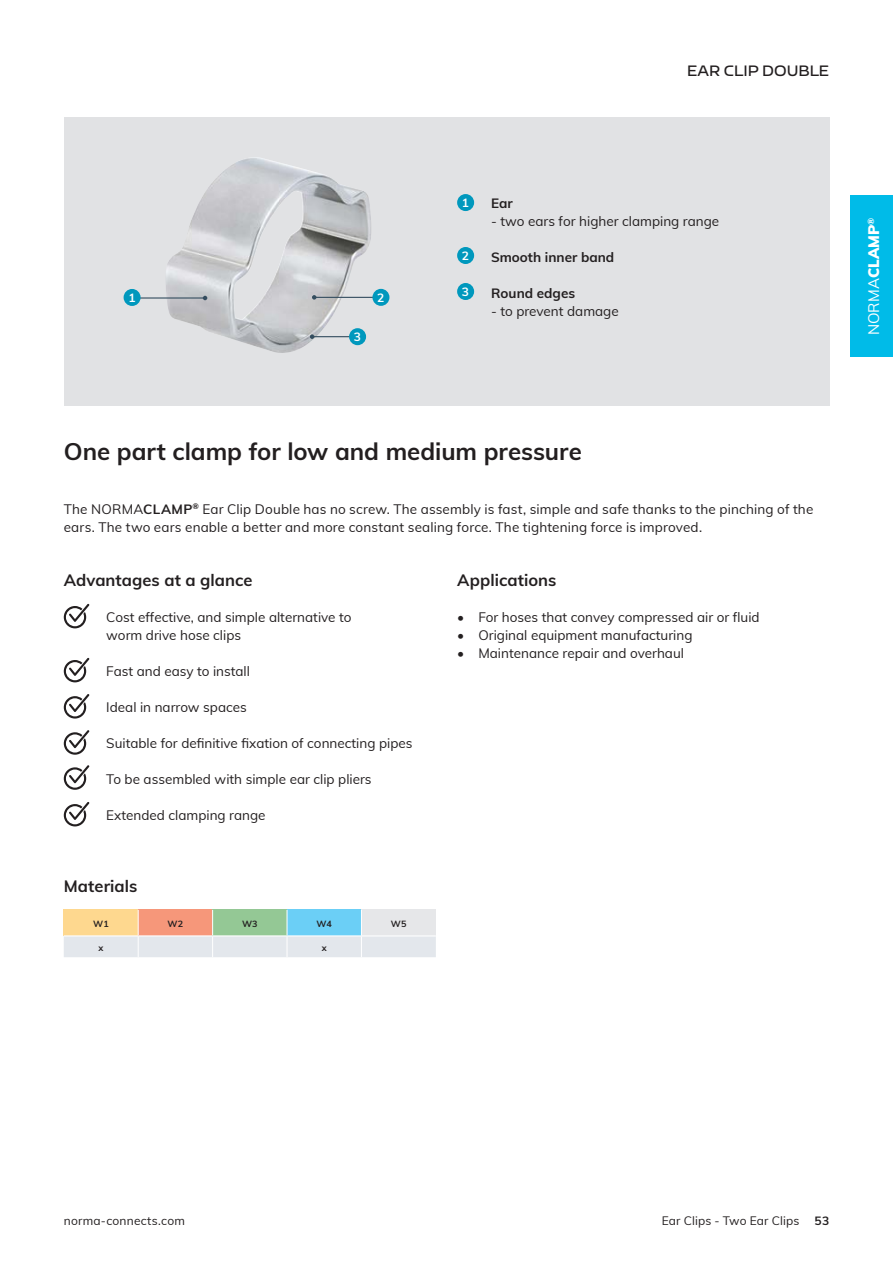
<style>
.page{position:relative;width:893px;height:1263px;background:#fff}
.page>*{position:absolute;margin:0;border:0;box-sizing:border-box;transform-origin:0 0}
.Headlines___level_02{font:700 24px "Muli";letter-spacing:-.005em;color:#231f20}
.Headlines___level_03{font:700 16.5px "Muli";letter-spacing:.005em;color:#231f20}
.t1{font:600 15px "Nizzoli";color:#231f20}
.t2{font:15px "Muli";color:#fff}
.Text_body{font:13.5px/18px "Muli";color:#231f20}
.t3{font:700 13.5px "Muli";color:#231f20}
.t4{font:12px "Muli";letter-spacing:.015em;color:#231f20}
.Nummerierung{font:700 12px "Muli";color:#fff}
.t5{font:700 12px "Muli";color:#231f20}
.t6{font:700 9px "Muli";color:#231f20}
.s1{font-weight:700}
.s2{font-weight:900}
</style>
<div class="page">
<div style="left:850px;top:196px;width:43px;height:161px;background:#00bbe8"></div>
<div style="left:64px;top:118px;width:765px;height:288px;background:#e1e2e4"></div>
<div style="left:457px;top:194px;width:17px;height:17px;background:#0098bd;border-radius:50%"></div>
<div style="left:457px;top:247px;width:17px;height:17px;background:#0098bd;border-radius:50%"></div>
<div style="left:457px;top:283px;width:17px;height:17px;background:#0098bd;border-radius:50%"></div>
<img style="left:166px;top:157px;width:206px;height:196px">
<hr style="left:135px;top:297px;width:70px;height:2px;background:#344d5f">
<svg style="left:203px;top:296px;width:4px;height:4px"></svg>
<div style="left:124px;top:289px;width:17px;height:17px;background:#0098bd;border-radius:50%"></div>
<hr style="left:314px;top:297px;width:62px;height:1px;background:#344d5f">
<svg style="left:312px;top:295px;width:4px;height:5px"></svg>
<div style="left:372px;top:289px;width:17px;height:17px;background:#0098bd;border-radius:50%"></div>
<hr style="left:312px;top:336px;width:46px;height:1px;background:#344d5f">
<svg style="left:310px;top:334px;width:4px;height:5px"></svg>
<div style="left:349px;top:328px;width:17px;height:17px;background:#0098bd;border-radius:50%"></div>
<svg style="left:64px;top:910px;width:372px;height:47px;background:#d3d7cd"></svg>
<hr style="left:64px;top:935px;width:74px;height:1px;background:#fff">
<hr style="left:138px;top:935px;width:75px;height:1px;background:#fff">
<hr style="left:213px;top:935px;width:74px;height:1px;background:#fff">
<hr style="left:287px;top:935px;width:74px;height:1px;background:#fff">
<hr style="left:361px;top:935px;width:75px;height:1px;background:#fff">
<svg style="left:64px;top:604px;width:25px;height:24px"></svg>
<svg style="left:64px;top:658px;width:25px;height:24px"></svg>
<svg style="left:64px;top:694px;width:25px;height:24px"></svg>
<svg style="left:64px;top:730px;width:25px;height:25px"></svg>
<svg style="left:64px;top:765px;width:25px;height:25px"></svg>
<svg style="left:64px;top:802px;width:25px;height:24px"></svg>
<p class="t1" style="left:687px;top:62px;width:144px">EAR CLIP DOUBLE</p>
<p class="Nummerierung" style="left:128px;top:289px;width:9px">1</p>
<p class="Nummerierung" style="left:377px;top:288px;width:9px">2</p>
<p class="Nummerierung" style="left:354px;top:328px;width:9px">3</p>
<p class="Nummerierung" style="left:462px;top:194px;width:9px">1</p>
<p class="Nummerierung" style="left:462px;top:247px;width:9px">2</p>
<p class="Nummerierung" style="left:462px;top:283px;width:9px">3</p>
<p class="t3" style="left:491px;top:193px;width:23px">Ear</p>
<p class="Text_body" style="left:491px;top:211px;width:230px">- two ears for higher clamping range</p>
<p class="t3" style="left:491px;top:247px;width:125px">Smooth inner band</p>
<p class="t3" style="left:491px;top:283px;width:86px">Round edges</p>
<p class="Text_body" style="left:491px;top:301px;width:129px">- to prevent damage</p>
<p class="Headlines___level_02" style="left:64px;top:434px;width:519px">One part clamp for low and medium pressure</p>
<p class="Text_body" style="left:64px;top:499px;width:751px">The NORMA<span class="s1">CLAMP</span><sup>®</sup> Ear Clip Double has no screw. The assembly is fast, simple and safe thanks to the pinching of the ears. The two ears enable a better and more constant sealing force. The tightening force is improved.</p>
<p class="Headlines___level_03" style="left:64px;top:568px;width:190px">Advantages at a glance</p>
<p class="Headlines___level_03" style="left:457px;top:568px;width:101px">Applications</p>
<p class="Text_body" style="left:457px;top:607px;width:304px">• For hoses that convey compressed air or fluid</p>
<p class="Text_body" style="left:457px;top:625px;width:237px">• Original equipment manufacturing</p>
<p class="Text_body" style="left:457px;top:643px;width:228px">• Maintenance repair and overhaul</p>
<p class="Text_body" style="left:106px;top:607px;width:247px">Cost effective, and simple alternative to worm drive hose clips</p>
<p class="Text_body" style="left:106px;top:661px;width:145px">Fast and easy to install</p>
<p class="Text_body" style="left:106px;top:697px;width:142px">Ideal in narrow spaces</p>
<p class="Text_body" style="left:106px;top:733px;width:308px">Suitable for definitive fixation of connecting pipes</p>
<p class="Text_body" style="left:106px;top:769px;width:267px">To be assembled with simple ear clip pliers</p>
<p class="Text_body" style="left:106px;top:805px;width:161px">Extended clamping range</p>
<p class="Headlines___level_03" style="left:64px;top:874px;width:75px">Materials</p>
<p class="t6" style="left:93px;top:918px;width:17px">W1</p>
<p class="t6" style="left:168px;top:918px;width:17px">W2</p>
<p class="t6" style="left:242px;top:918px;width:17px">W3</p>
<p class="t6" style="left:316px;top:918px;width:17px">W4</p>
<p class="t6" style="left:391px;top:918px;width:17px">W5</p>
<p class="t6" style="left:99px;top:941px;width:6px">x</p>
<p class="t6" style="left:322px;top:941px;width:6px">x</p>
<p class="t2" style="left:863px;top:335px;width:119px;rotate:-90deg">NORMA<span class="s2">CLAMP</span><sup>®</sup></p>
<p class="t4" style="left:662px;top:1212px;width:139px">Ear Clips - Two Ear Clips</p>
<p class="t4" style="left:64px;top:1212px;width:123px">norma-connects.com</p>
<p class="t5" style="left:815px;top:1211px;width:16px">53</p>
</div>
